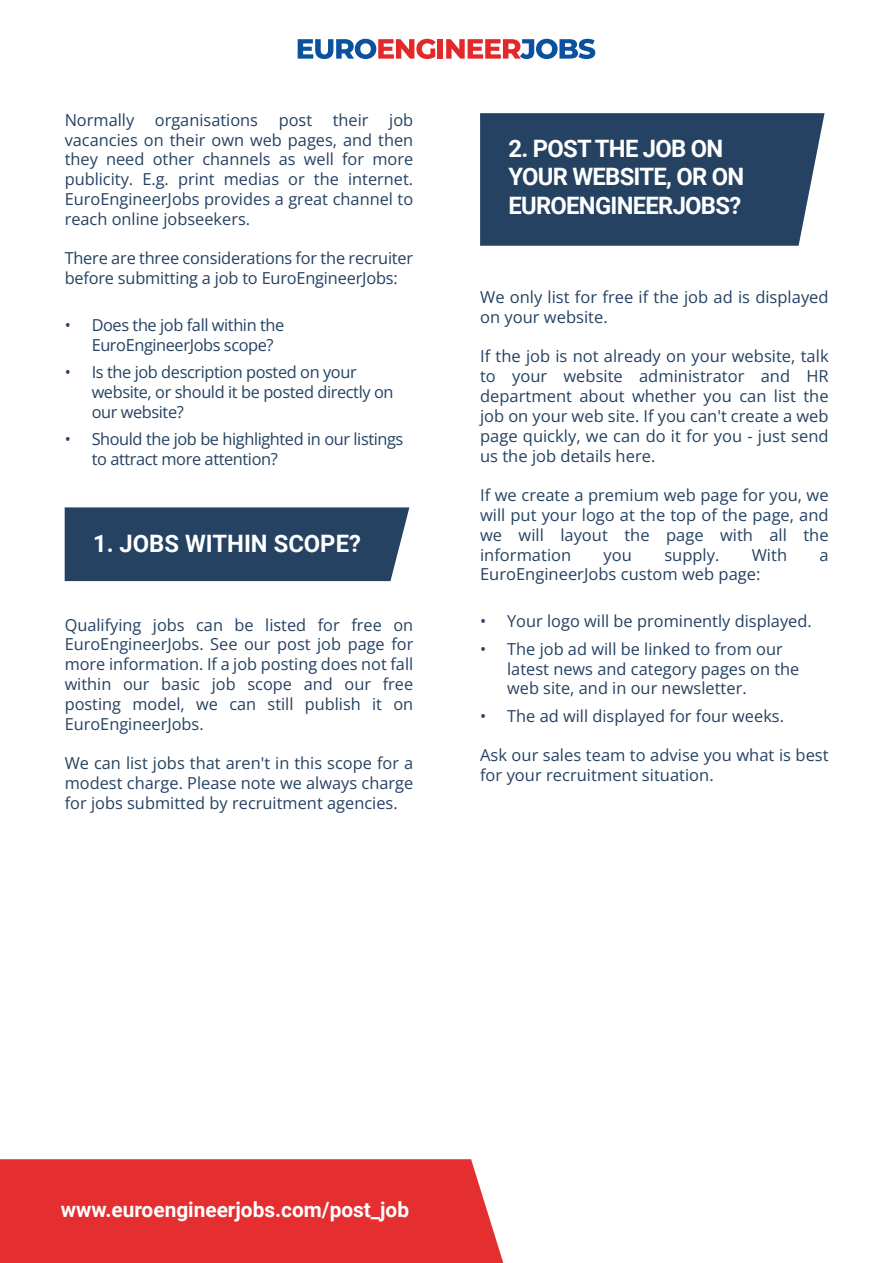
<style>
.page{position:relative;width:893px;height:1263px;background:#fff}
.page>*{position:absolute;margin:0;border:0;box-sizing:border-box;transform-origin:0 0}
.t1{font:700 24px/28.8px "Roboto";letter-spacing:-.03em;color:#fff}
.t2{font:700 24px "Roboto";color:#fff}
.t3{font:700 21px "Roboto";color:#fff}
.t4{font:16.5px/19.8px "Open Sans";color:#254262;text-align:justify}
.t5{font:16.5px/19.8px "Open Sans";letter-spacing:-.025em;color:#254262}
</style>
<div class="page">
<div style="left:480px;top:113px;width:344px;height:133px;background:#254262"></div>
<div style="left:0;top:1159px;width:503px;height:104px;background:#e42e2f"></div>
<div style="left:65px;top:507px;width:344px;height:74px;background:#254262"></div>
<svg style="left:298px;top:39px;width:138px;height:20px"></svg>
<div style="left:438px;top:39px;width:5px;height:20px;background:#e3282a"></div>
<svg style="left:446px;top:39px;width:149px;height:20px"></svg>
<p class="t4" style="left:65px;top:109px;width:350px">Normally organisations post their job vacancies on their own web pages, and then they need other channels as well for more publicity. E.g. print medias or the internet.<br>EuroEngineerJobs provides a great channel to reach online jobseekers.</p>
<p class="t4" style="left:65px;top:248px;width:350px">There are three considerations for the recruiter before submitting a job to EuroEngineerJobs:</p>
<p class="t5" style="left:92px;top:315px;width:194px;text-indent:-27px">• Does the job fall within the<br>EuroEngineerJobs scope?</p>
<p class="t5" style="left:92px;top:362px;width:303px;text-indent:-27px">• Is the job description posted on your website, or should it be posted directly on our website?</p>
<p class="t5" style="left:92px;top:429px;width:313px;text-indent:-27px">• Should the job be highlighted in our listings to attract more attention?</p>
<h1 class="t2" style="left:93px;top:526px;width:269px">1. JOBS WITHIN SCOPE?</h1>
<p class="t4" style="left:65px;top:614px;width:350px">Qualifying jobs can be listed for free on EuroEngineerJobs. See our post job page for more information. If a job posting does not fall within our basic job scope and our free posting model, we can still publish it on EuroEngineerJobs.</p>
<p class="t4" style="left:65px;top:753px;width:350px">We can list jobs that aren't in this scope for a modest charge. Please note we always charge for jobs submitted by recruitment agencies.</p>
<h1 class="t1" style="left:508px;top:133px;width:237px">2. POST THE JOB ON<br>YOUR WEBSITE, OR ON<br>EUROENGINEERJOBS?</h1>
<p class="t4" style="left:480px;top:287px;width:350px">We only list for free if the job ad is displayed on your website.</p>
<p class="t4" style="left:480px;top:346px;width:350px">If the job is not already on your website, talk to your website administrator and HR department about whether you can list the job on your web site. If you can't create a web page quickly, we can do it for you - just send us the job details here.</p>
<p class="t4" style="left:480px;top:485px;width:350px">If we create a premium web page for you, we will put your logo at the top of the page, and we will layout the page with all the information</p>
<p class="t4" style="left:604px;top:544px;width:30px">you</p>
<p class="t4" style="left:664px;top:544px;width:57px">supply.</p>
<p class="t4" style="left:752px;top:544px;width:37px">With</p>
<p class="t4" style="left:819px;top:544px;width:11px">a</p>
<p class="t4" style="left:480px;top:564px;width:282px">EuroEngineerJobs custom web page:</p>
<p class="t4" style="left:480px;top:611px;width:333px">• Your logo will be prominently displayed.</p>
<p class="t4" style="left:507px;top:638px;width:294px;text-align:left;text-indent:-27px">• The job ad will be linked to from our latest news and category pages on the web site, and in our newsletter.</p>
<p class="t4" style="left:480px;top:705px;width:305px">• The ad will displayed for four weeks.</p>
<p class="t4" style="left:480px;top:745px;width:350px">Ask our sales team to advise you what is best for your recruitment situation.</p>
<p class="t3" style="left:61px;top:1195px;width:350px">www.euroengineerjobs.com/post_job</p>
</div>
